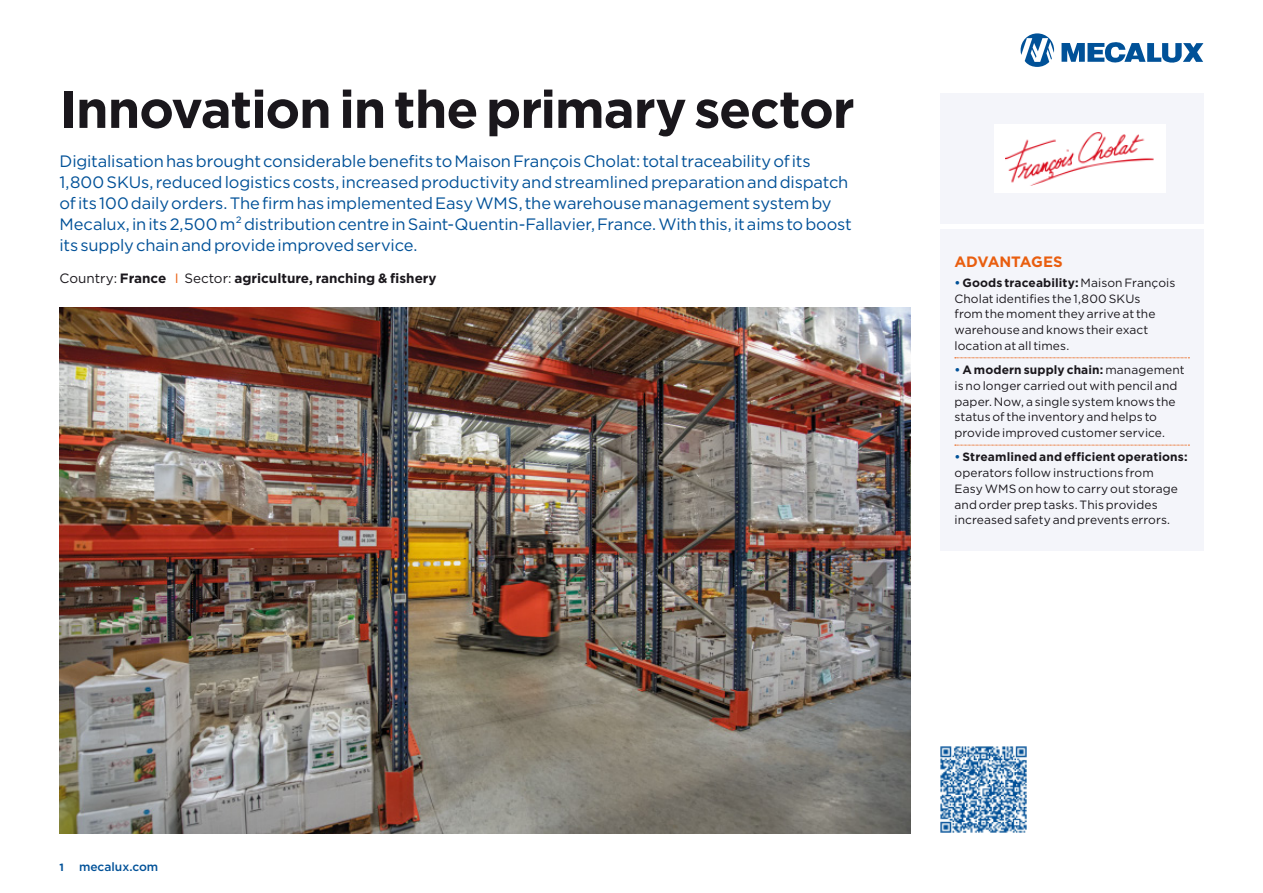
<style>
.page{position:relative;width:1263px;height:893px;background:#fff}
.page>*{position:absolute;margin:0;border:0;box-sizing:border-box;transform-origin:0 0}
.t1{font:700 52.5px "Gotham";letter-spacing:-.025em;color:#1a171c}
.t2{font:16.5px/21px "Gotham";letter-spacing:-.01em;color:#005198}
.t3{font:700 15px "Gotham";letter-spacing:-.005em;color:#e95e0f}
.t4{font:700 13.5px "Gotham";color:#1a171c}
.t5{font:12px/15.8px "Gotham";letter-spacing:.005em;color:#1a171c}
.t6{font:500 12px "Gotham";color:#005198}
.t7{font:700 10.5px "Gotham";color:#005198}
.s1{font-weight:400}
.s2{font-weight:400;color:#e95e0f}
.s3{font-weight:700;color:#005198}
.s4{font-weight:700}
</style>
<div class="page">
<svg style="left:1020px;top:33px;width:34px;height:34px"></svg>
<svg style="left:1061px;top:42px;width:142px;height:21px"></svg>
<div style="left:940px;top:94px;width:263px;height:130px;background:#f4f5fa"></div>
<img style="left:60px;top:308px;width:850px;height:526px">
<img style="left:940px;top:746px;width:87px;height:87px">
<div style="left:940px;top:229px;width:263px;height:321px;background:#f4f5fa"></div>
<svg style="left:955px;top:358px;width:234px;height:1px"></svg>
<svg style="left:955px;top:445px;width:234px;height:1px"></svg>
<div style="left:994px;top:124px;width:171px;height:69px;background:#fff"></div>
<img style="left:1005px;top:132px;width:148px;height:54px">
<h1 class="t1" style="left:60px;top:74px;width:797px">Innovation in the primary sector</h1>
<p class="t2" style="left:60px;top:150px;width:794px">Digitalisation has brought considerable benefits to Maison François Cholat: total traceability of its 1,800 SKUs, reduced logistics costs, increased productivity and streamlined preparation and dispatch of its 100 daily orders. The firm has implemented Easy WMS, the warehouse management system by Mecalux, in its 2,500 m² distribution centre in Saint-Quentin-Fallavier, France. With this, it aims to boost its supply chain and provide improved service.</p>
<p class="t4" style="left:60px;top:270px;width:379px"><span class="s1">Country:</span> France <span class="s2">I</span> <span class="s1">Sector:</span> agriculture, ranching &amp; fishery</p>
<p class="t3" style="left:954px;top:252px;width:110px">ADVANTAGES</p>
<p class="t5" style="left:954px;top:274px;width:222px"><span class="s3">•</span> <span class="s4">Goods traceability:</span> Maison François<br>Cholat identifies the 1,800 SKUs<br>from the moment they arrive at the warehouse and knows their exact location at all times.</p>
<p class="t5" style="left:954px;top:362px;width:232px"><span class="s3">•</span> <span class="s4">A modern supply chain:</span> management is no longer carried out with pencil and paper. Now, a single system knows the status of the inventory and helps to provide improved customer service.</p>
<p class="t5" style="left:954px;top:449px;width:235px"><span class="s3">•</span> <span class="s4">Streamlined and efficient operations: </span>operators follow instructions from<br>Easy WMS on how to carry out storage and order prep tasks. This provides increased safety and prevents errors.</p>
<p class="t7" style="left:60px;top:860px;width:6px">1</p>
<p class="t6" style="left:79px;top:859px;width:81px">mecalux.com</p>
</div>
